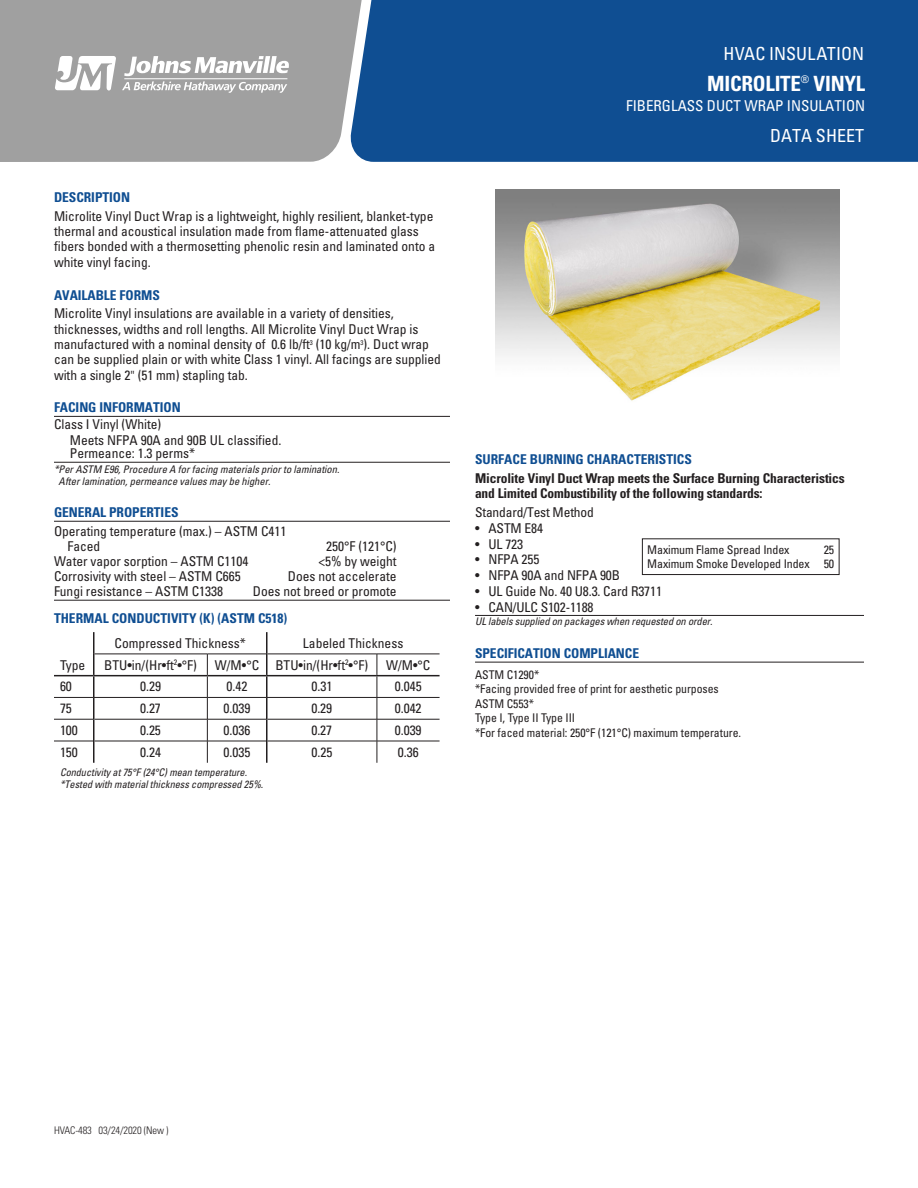
<style>
.page{position:relative;width:918px;height:1188px;background:#fff}
.page>*{position:absolute;margin:0;border:0;box-sizing:border-box;transform-origin:0 0}
.t1{font:700 condensed 21px "Univers LT Std";letter-spacing:-.01em;color:#fff}
.t2{font:condensed 18px "Univers LT Std";color:#fff}
.t3{font:condensed 15px "Univers LT Std";color:#fff}
.para_copy{font:condensed 13.5px/15.3px "Univers LT Std";letter-spacing:-.005em;color:#231f20}
.Blue_heads{font:700 condensed 13.5px "Univers LT Std";letter-spacing:-.005em;color:#0f4e92}
.t4{font:700 condensed 13.5px/15.8px "Univers LT Std";letter-spacing:-.01em;color:#231f20}
.Blue_heads-2{font:condensed 13.5px "Univers LT Std";letter-spacing:-.005em;color:#231f20}
.t5{font:condensed 12px "Univers LT Std";letter-spacing:-.005em;color:#231f20}
.t6{font:italic condensed 10.5px/12px "Univers LT Std";letter-spacing:-.005em;color:#231f20}
.t7{font:300 condensed 10.5px "Univers LT Std";letter-spacing:-.01em;color:#231f20}
.s1{font-family:"Myriad Pro"}
</style>
<div class="page">
<div style="left:0;top:0;width:350px;height:162px;background:#a0a0a0"></div>
<div style="left:350px;top:0;width:568px;height:162px;background:#0f4e92"></div>
<img style="left:495px;top:190px;width:344px;height:211px">
<hr style="left:54px;top:416px;width:396px;height:1px;background:#231f20">
<hr style="left:54px;top:462px;width:396px;height:1px;background:#231f20">
<hr style="left:54px;top:521px;width:396px;height:1px;background:#231f20">
<hr style="left:54px;top:600px;width:396px;height:1px;background:#231f20">
<hr style="left:94px;top:654px;width:113px;height:1px;background:#231f20">
<hr style="left:207px;top:654px;width:59px;height:1px;background:#231f20">
<hr style="left:268px;top:654px;width:109px;height:1px;background:#231f20">
<hr style="left:377px;top:654px;width:63px;height:1px;background:#231f20">
<hr style="left:54px;top:719px;width:39px;height:1px;background:#231f20">
<hr style="left:94px;top:719px;width:113px;height:1px;background:#231f20">
<hr style="left:207px;top:719px;width:59px;height:1px;background:#231f20">
<hr style="left:268px;top:719px;width:109px;height:1px;background:#231f20">
<hr style="left:377px;top:719px;width:63px;height:1px;background:#231f20">
<hr style="left:54px;top:741px;width:39px;height:1px;background:#231f20">
<hr style="left:94px;top:741px;width:113px;height:1px;background:#231f20">
<hr style="left:207px;top:741px;width:59px;height:1px;background:#231f20">
<hr style="left:268px;top:741px;width:109px;height:1px;background:#231f20">
<hr style="left:377px;top:741px;width:63px;height:1px;background:#231f20">
<hr style="left:266px;top:632px;width:2px;height:22px;background:#231f20">
<hr style="left:266px;top:654px;width:2px;height:21px;background:#231f20">
<hr style="left:266px;top:698px;width:2px;height:21px;background:#231f20">
<hr style="left:266px;top:719px;width:2px;height:22px;background:#231f20">
<hr style="left:266px;top:741px;width:2px;height:22px;background:#231f20">
<hr style="left:54px;top:675px;width:40px;height:1px;background:#231f20">
<hr style="left:94px;top:675px;width:113px;height:1px;background:#231f20">
<svg style="left:93px;top:632px;width:1px;height:131px"></svg>
<hr style="left:207px;top:675px;width:60px;height:1px;background:#231f20">
<hr style="left:267px;top:675px;width:110px;height:1px;background:#231f20">
<hr style="left:266px;top:676px;width:2px;height:21px;background:#231f20">
<hr style="left:377px;top:675px;width:63px;height:1px;background:#231f20">
<svg style="left:207px;top:654px;width:1px;height:109px"></svg>
<svg style="left:377px;top:654px;width:1px;height:109px"></svg>
<hr style="left:54px;top:697px;width:40px;height:1px;background:#231f20">
<hr style="left:94px;top:697px;width:113px;height:1px;background:#231f20">
<hr style="left:207px;top:697px;width:60px;height:1px;background:#231f20">
<hr style="left:267px;top:697px;width:110px;height:1px;background:#231f20">
<hr style="left:377px;top:697px;width:63px;height:1px;background:#231f20">
<hr style="left:475px;top:615px;width:389px;height:1px;background:#231f20">
<hr style="left:475px;top:662px;width:389px;height:1px;background:#231f20">
<div style="left:642px;top:538px;width:198px;height:37px;border:1px solid #231f20"></div>
<svg style="left:55px;top:56px;width:61px;height:35px"></svg>
<svg style="left:122px;top:56px;width:167px;height:37px"></svg>
<hr style="left:124px;top:79px;width:163px;height:1px;background:#fff">
<p class="Blue_heads" style="left:54px;top:189px;width:78px">DESCRIPTION</p>
<p class="para_copy" style="left:54px;top:208px;width:383px">Microlite Vinyl Duct Wrap is a lightweight, highly resilient, blanket-type thermal and acoustical insulation made from flame-attenuated glass fibers bonded with a thermosetting phenolic resin and laminated onto a white vinyl facing.</p>
<p class="Blue_heads" style="left:54px;top:286px;width:107px">AVAILABLE FORMS</p>
<p class="para_copy" style="left:54px;top:306px;width:388px">Microlite Vinyl insulations are available in a variety of densities, thicknesses, widths and roll lengths. All Microlite Vinyl Duct Wrap is manufactured with a nominal density of 0.6 lb/ft<sup>3</sup> (10 kg/m<sup>3</sup>). Duct wrap can be supplied plain or with white Class 1 vinyl. All facings are supplied with a single 2<span class="s1">"</span> (51 mm) stapling tab.</p>
<p class="Blue_heads" style="left:54px;top:399px;width:128px">FACING INFORMATION</p>
<p class="para_copy" style="left:54px;top:417px;width:109px">Class I Vinyl (White)</p>
<p class="para_copy" style="left:70px;top:433px;width:213px;line-height:13.5px">Meets NFPA 90A and 90B UL classified.<br>Permeance: 1.3 perms*</p>
<p class="t6" style="left:59px;top:463px;width:282px;text-indent:-5px">*Per ASTM E96, Procedure A for facing materials prior to lamination.<br>After lamination, permeance values may be higher.</p>
<p class="Blue_heads" style="left:54px;top:504px;width:126px">GENERAL PROPERTIES</p>
<p class="para_copy" style="left:54px;top:524px;width:234px">Operating temperature (max.) – ASTM C411</p>
<p class="para_copy" style="left:68px;top:539px;width:34px">Faced</p>
<p class="para_copy" style="left:326px;top:539px;width:72px">250°F (121°C)</p>
<p class="para_copy" style="left:54px;top:554px;width:196px">Water vapor sorption – ASTM C1104</p>
<p class="para_copy" style="left:318px;top:554px;width:80px">&lt;5% by weight</p>
<p class="para_copy" style="left:54px;top:569px;width:188px">Corrosivity with steel – ASTM C665</p>
<p class="para_copy" style="left:288px;top:569px;width:110px">Does not accelerate</p>
<p class="para_copy" style="left:54px;top:584px;width:171px">Fungi resistance – ASTM C1338</p>
<p class="para_copy" style="left:253px;top:584px;width:145px">Does not breed or promote</p>
<p class="Blue_heads" style="left:54px;top:610px;width:235px">THERMAL CONDUCTIVITY (K) (ASTM C518)</p>
<p class="para_copy" style="left:60px;top:657px;width:27px">Type</p>
<p class="para_copy" style="left:115px;top:635px;width:133px">Compressed Thickness*</p>
<p class="para_copy" style="left:303px;top:635px;width:102px">Labeled Thickness</p>
<p class="para_copy" style="left:104px;top:657px;width:94px">BTU•in/(Hr•ft<sup>2</sup>•°F)</p>
<p class="para_copy" style="left:215px;top:657px;width:46px">W/M•°C</p>
<p class="para_copy" style="left:275px;top:657px;width:94px">BTU•in/(Hr•ft<sup>2</sup>•°F)</p>
<p class="para_copy" style="left:386px;top:657px;width:46px">W/M•°C</p>
<p class="para_copy" style="left:60px;top:679px;width:13px">60</p>
<p class="Blue_heads-2" style="left:140px;top:678px;width:22px">0.29</p>
<p class="Blue_heads-2" style="left:227px;top:678px;width:22px">0.42</p>
<p class="Blue_heads-2" style="left:311px;top:678px;width:22px">0.31</p>
<p class="Blue_heads-2" style="left:395px;top:678px;width:28px">0.045</p>
<p class="para_copy" style="left:60px;top:701px;width:13px">75</p>
<p class="Blue_heads-2" style="left:140px;top:700px;width:22px">0.27</p>
<p class="Blue_heads-2" style="left:224px;top:700px;width:28px">0.039</p>
<p class="Blue_heads-2" style="left:311px;top:700px;width:22px">0.29</p>
<p class="Blue_heads-2" style="left:395px;top:700px;width:28px">0.042</p>
<p class="para_copy" style="left:60px;top:722px;width:19px">100</p>
<p class="Blue_heads-2" style="left:140px;top:722px;width:22px">0.25</p>
<p class="Blue_heads-2" style="left:224px;top:722px;width:28px">0.036</p>
<p class="Blue_heads-2" style="left:311px;top:722px;width:22px">0.27</p>
<p class="Blue_heads-2" style="left:395px;top:722px;width:28px">0.039</p>
<p class="para_copy" style="left:60px;top:744px;width:19px">150</p>
<p class="para_copy" style="left:140px;top:744px;width:22px">0.24</p>
<p class="para_copy" style="left:224px;top:744px;width:28px">0.035</p>
<p class="para_copy" style="left:311px;top:744px;width:22px">0.25</p>
<p class="para_copy" style="left:398px;top:744px;width:22px">0.36</p>
<p class="t6" style="left:60px;top:767px;width:205px">Conductivity at 75°F (24°C) mean temperature. *Tested with material thickness compressed 25%.</p>
<p class="t2" style="left:723px;top:42px;width:142px">HVAC INSULATION</p>
<p class="t1" style="left:707px;top:71px;width:160px">MICROLITE<sup>®</sup> VINYL</p>
<p class="t3" style="left:626px;top:96px;width:241px">FIBERGLASS DUCT WRAP INSULATION</p>
<p class="t2" style="left:770px;top:124px;width:95px">DATA SHEET</p>
<p class="Blue_heads" style="left:475px;top:451px;width:218px">SURFACE BURNING CHARACTERISTICS</p>
<p class="t4" style="left:475px;top:470px;width:371px">Microlite Vinyl Duct Wrap meets the Surface Burning Characteristics and Limited Combustibility of the following standards:</p>
<p class="para_copy" style="left:475px;top:505px;width:120px">Standard/Test Method</p>
<p class="para_copy" style="left:475px;top:520px;width:70px">• ASTM E84</p>
<p class="para_copy" style="left:475px;top:536px;width:50px">• UL 723</p>
<p class="para_copy" style="left:475px;top:552px;width:66px">• NFPA 255</p>
<p class="para_copy" style="left:475px;top:568px;width:147px">• NFPA 90A and NFPA 90B</p>
<p class="para_copy" style="left:475px;top:583px;width:188px">• UL Guide No. 40 U8.3. Card R3711</p>
<p class="para_copy" style="left:475px;top:599px;width:120px">• CAN/ULC S102-1188</p>
<p class="t6" style="left:475px;top:616px;width:239px">UL labels supplied on packages when requested on order.</p>
<p class="Blue_heads" style="left:475px;top:645px;width:166px">SPECIFICATION COMPLIANCE</p>
<p class="t5" style="left:475px;top:667px;width:66px">ASTM C1290*</p>
<p class="t5" style="left:475px;top:681px;width:245px">*Facing provided free of print for aesthetic purposes</p>
<p class="t5" style="left:475px;top:696px;width:61px">ASTM C553*</p>
<p class="t5" style="left:475px;top:710px;width:102px">Type I, Type II Type III</p>
<p class="t5" style="left:475px;top:725px;width:268px">*For faced material: 250°F (121°C) maximum temperature.</p>
<p class="t5" style="left:647px;top:542px;width:144px">Maximum Flame Spread Index</p>
<p class="t5" style="left:824px;top:542px;width:12px">25</p>
<p class="t5" style="left:647px;top:556px;width:188px">Maximum Smoke Developed Index 50</p>
<p class="t7" style="left:54px;top:1124px;width:116px">HVAC-483 03/24/2020 (New )</p>
</div>
